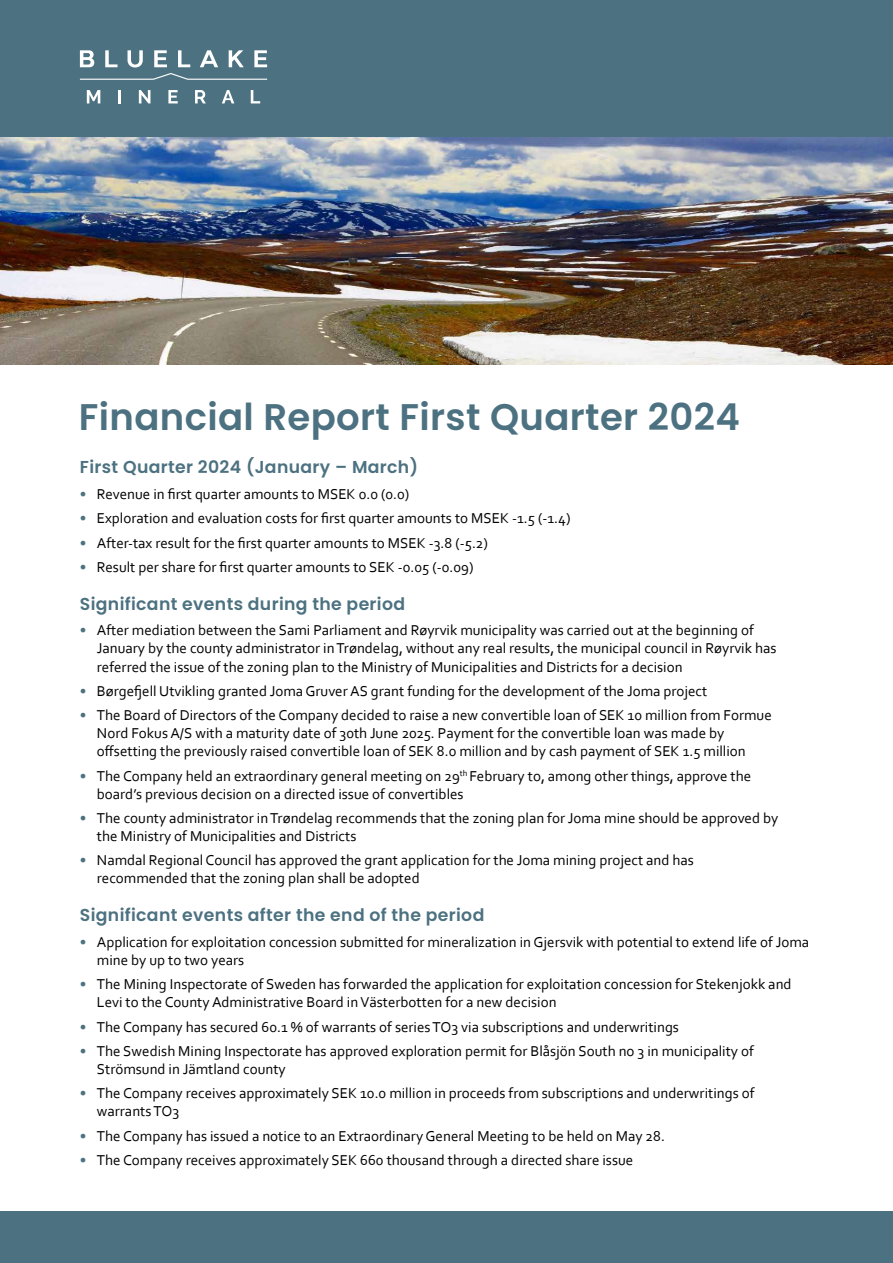
<style>
.page{position:relative;width:893px;height:1263px;background:#fff}
.page>*{position:absolute;margin:0;border:0;box-sizing:border-box;transform-origin:0 0}
.t1{font:600 37.05px "Poppins";letter-spacing:.01em;color:#4c7180}
.t2{font:600 17.25px "Poppins";letter-spacing:.02em;color:#4c7180}
.t3{font:15px/18px "Corbel";color:#000}
.s1{color:#4c7180}
</style>
<div class="page">
<div style="left:0;top:1212px;width:893px;height:51px;background:#4c7180"></div>
<div style="left:0;top:0;width:893px;height:203px;background:#4c7180"></div>
<svg style="left:87px;top:90px;width:13px;height:13px"></svg>
<svg style="left:118px;top:90px;width:3px;height:13px"></svg>
<svg style="left:139px;top:90px;width:11px;height:13px"></svg>
<svg style="left:168px;top:90px;width:10px;height:13px"></svg>
<svg style="left:195px;top:90px;width:11px;height:13px"></svg>
<svg style="left:222px;top:90px;width:12px;height:13px"></svg>
<svg style="left:251px;top:90px;width:9px;height:13px"></svg>
<svg style="left:79px;top:50px;width:189px;height:30px"></svg>
<img style="left:0;top:137px;width:893px;height:228px">
<h1 class="t1" style="left:79px;top:395px;width:663px">Financial Report First Quarter 2024</h1>
<p class="t2" style="left:80px;top:457px;width:340px">First Quarter 2024 (January – March)</p>
<p class="t3" style="left:80px;top:485px;width:331px"><span class="s1">•</span> Revenue in first quarter amounts to MSEK 0.0 (0.0)</p>
<p class="t3" style="left:80px;top:509px;width:492px"><span class="s1">•</span> Exploration and evaluation costs for first quarter amounts to MSEK -1.5 (-1.4)</p>
<p class="t3" style="left:80px;top:533px;width:410px"><span class="s1">•</span> After-tax result for the first quarter amounts to MSEK -3.8 (-5.2)</p>
<p class="t3" style="left:80px;top:558px;width:395px"><span class="s1">•</span> Result per share for first quarter amounts to SEK -0.05 (-0.09)</p>
<p class="t2" style="left:80px;top:594px;width:327px">Significant events during the period</p>
<p class="t3" style="left:97px;top:621px;width:681px;text-indent:-17px"><span class="s1">•</span> After mediation between the Sami Parliament and Røyrvik municipality was carried out at the beginning of<br>January by the county administrator inTrøndelag, without any real results, the municipal council in Røyrvik has referred the issue of the zoning plan to the Ministry of Municipalities and Districts for a decision</p>
<p class="t3" style="left:80px;top:681px;width:629px"><span class="s1">•</span> Børgefjell Utvikling granted Joma Gruver AS grant funding for the development of the Joma project</p>
<p class="t3" style="left:97px;top:706px;width:676px;text-indent:-17px"><span class="s1">•</span> The Board of Directors of the Company decided to raise a new convertible loan of SEK 10 million from Formue<br>Nord Fokus A/S with a maturity date of 30th June 2025. Payment for the convertible loan was made by offsetting the previously raised convertible loan of SEK 8.0 million and by cash payment of SEK 1.5 million</p>
<p class="t3" style="left:97px;top:766px;width:656px;text-indent:-17px"><span class="s1">•</span> The Company held an extraordinary general meeting on 29<sup>th</sup> February to, among other things, approve the board’s previous decision on a directed issue of convertibles</p>
<p class="t3" style="left:97px;top:809px;width:683px;text-indent:-17px"><span class="s1">•</span> The county administrator inTrøndelag recommends that the zoning plan for Joma mine should be approved by the Ministry of Municipalities and Districts</p>
<p class="t3" style="left:97px;top:851px;width:599px;text-indent:-17px"><span class="s1">•</span> Namdal Regional Council has approved the grant application for the Joma mining project and has recommended that the zoning plan shall be adopted</p>
<p class="t2" style="left:80px;top:905px;width:406px">Significant events after the end of the period</p>
<p class="t3" style="left:97px;top:932px;width:714px;text-indent:-17px"><span class="s1">•</span> Application for exploitation concession submitted for mineralization in Gjersvik with potential to extend life of Joma mine by up to two years</p>
<p class="t3" style="left:97px;top:975px;width:696px;text-indent:-17px"><span class="s1">•</span> The Mining Inspectorate of Sweden has forwarded the application for exploitation concession for Stekenjokk and<br>Levi to the County Administrative Board inVästerbotten for a new decision</p>
<p class="t3" style="left:80px;top:1017px;width:601px"><span class="s1">•</span> The Company has secured 60.1 % of warrants of seriesTO3 via subscriptions and underwritings</p>
<p class="t3" style="left:97px;top:1041px;width:658px;text-indent:-17px"><span class="s1">•</span> The Swedish Mining Inspectorate has approved exploration permit for Blåsjön South no 3 in municipality of<br>Strömsund in Jämtland county</p>
<p class="t3" style="left:97px;top:1084px;width:659px;text-indent:-17px"><span class="s1">•</span> The Company receives approximately SEK 10.0 million in proceeds from subscriptions and underwritings of warrantsTO3</p>
<p class="t3" style="left:80px;top:1126px;width:587px"><span class="s1">•</span> The Company has issued a notice to an Extraordinary General Meeting to be held on May 28.</p>
<p class="t3" style="left:80px;top:1151px;width:555px"><span class="s1">•</span> The Company receives approximately SEK 660 thousand through a directed share issue</p>
</div>
